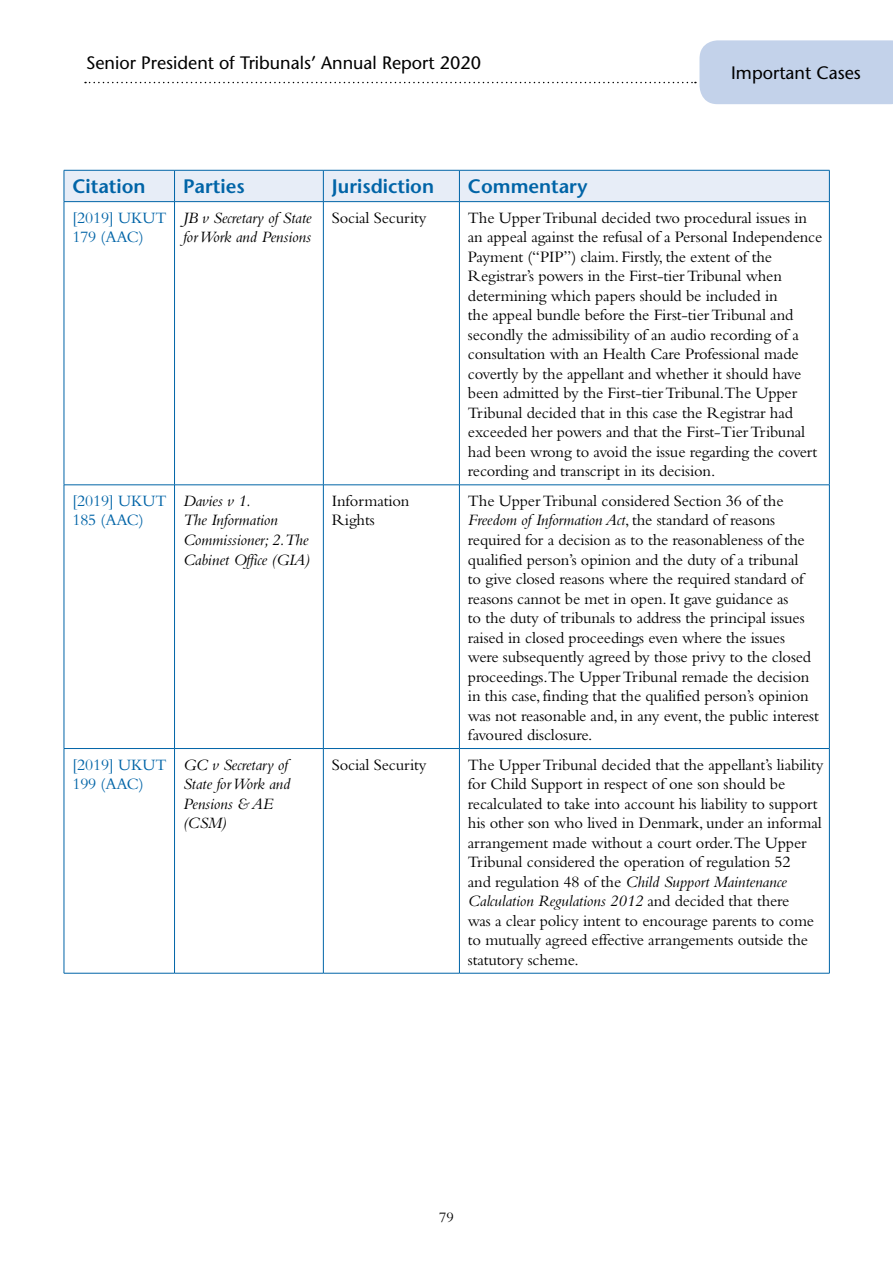
<style>
.page{position:relative;width:893px;height:1263px;background:#fff}
.page>*{position:absolute;margin:0;border:0;box-sizing:border-box;transform-origin:0 0}
.Table_-_Header{font:600 19.5px "Stone Sans Std";color:#0064a7}
.t1{font:500 18px "Stone Sans Std";color:#000}
.Table_text{font:16.5px/19.5px "Bembo";letter-spacing:-.01em;color:#000}
.Table_text-2{font:italic 16.5px/19.5px "Bembo";letter-spacing:-.01em;color:#000}
.Table_text-3{font:16.5px/19.5px "Bembo";letter-spacing:-.01em;color:#0064a7}
.t2{font:15px "Bembo Std";color:#000}
.s1{font-style:italic}
</style>
<div class="page">
<svg style="left:85px;top:40px;width:808px;height:64px"></svg>
<div style="left:65px;top:171px;width:764px;height:30px;background:#e7edf7"></div>
<hr style="left:64px;top:202px;width:1px;height:283px;background:#0064a7">
<hr style="left:174px;top:202px;width:1px;height:283px;background:#0064a7">
<hr style="left:323px;top:202px;width:1px;height:283px;background:#0064a7">
<hr style="left:459px;top:202px;width:1px;height:283px;background:#0064a7">
<hr style="left:829px;top:202px;width:1px;height:283px;background:#0064a7">
<hr style="left:64px;top:485px;width:111px;height:1px;background:#0064a7">
<hr style="left:64px;top:485px;width:1px;height:263px;background:#0064a7">
<hr style="left:175px;top:485px;width:148px;height:1px;background:#0064a7">
<hr style="left:174px;top:485px;width:1px;height:263px;background:#0064a7">
<hr style="left:323px;top:485px;width:136px;height:1px;background:#0064a7">
<hr style="left:323px;top:485px;width:1px;height:263px;background:#0064a7">
<hr style="left:459px;top:485px;width:371px;height:1px;background:#0064a7">
<hr style="left:459px;top:485px;width:1px;height:263px;background:#0064a7">
<hr style="left:829px;top:485px;width:1px;height:263px;background:#0064a7">
<hr style="left:64px;top:748px;width:111px;height:1px;background:#0064a7">
<hr style="left:64px;top:749px;width:1px;height:224px;background:#0064a7">
<hr style="left:175px;top:748px;width:148px;height:1px;background:#0064a7">
<hr style="left:174px;top:749px;width:1px;height:224px;background:#0064a7">
<hr style="left:323px;top:748px;width:136px;height:1px;background:#0064a7">
<hr style="left:323px;top:749px;width:1px;height:224px;background:#0064a7">
<hr style="left:459px;top:748px;width:371px;height:1px;background:#0064a7">
<hr style="left:459px;top:749px;width:1px;height:224px;background:#0064a7">
<hr style="left:829px;top:749px;width:1px;height:224px;background:#0064a7">
<hr style="left:64px;top:973px;width:111px;height:1px;background:#0064a7">
<hr style="left:175px;top:973px;width:148px;height:1px;background:#0064a7">
<hr style="left:323px;top:973px;width:136px;height:1px;background:#0064a7">
<hr style="left:459px;top:973px;width:371px;height:1px;background:#0064a7">
<hr style="left:64px;top:170px;width:111px;height:1px;background:#0064a7">
<hr style="left:64px;top:170px;width:1px;height:31px;background:#0064a7">
<hr style="left:175px;top:170px;width:148px;height:1px;background:#0064a7">
<hr style="left:174px;top:170px;width:1px;height:31px;background:#0064a7">
<hr style="left:323px;top:170px;width:136px;height:1px;background:#0064a7">
<hr style="left:323px;top:170px;width:1px;height:31px;background:#0064a7">
<hr style="left:459px;top:170px;width:371px;height:1px;background:#0064a7">
<hr style="left:459px;top:170px;width:1px;height:31px;background:#0064a7">
<hr style="left:829px;top:170px;width:1px;height:31px;background:#0064a7">
<hr style="left:64px;top:201px;width:111px;height:1px;background:#0064a7">
<hr style="left:175px;top:201px;width:148px;height:1px;background:#0064a7">
<hr style="left:323px;top:201px;width:136px;height:1px;background:#0064a7">
<hr style="left:459px;top:201px;width:371px;height:1px;background:#0064a7">
<p class="t1" style="left:86px;top:52px;width:397px">Senior President of Tribunals’ Annual Report 2020</p>
<p class="t1" style="left:731px;top:62px;width:131px">Important Cases</p>
<p class="Table_-_Header" style="left:72px;top:175px;width:75px">Citation</p>
<p class="Table_-_Header" style="left:183px;top:175px;width:63px">Parties</p>
<p class="Table_-_Header" style="left:332px;top:175px;width:104px">Jurisdiction</p>
<p class="Table_-_Header" style="left:468px;top:175px;width:121px">Commentary</p>
<p class="Table_text-3" style="left:72px;top:208px;width:96px">[2019] UKUT<br>179 (AAC)</p>
<p class="Table_text-2" style="left:183px;top:208px;width:130px">JB v Secretary of State for Work and Pensions</p>
<p class="Table_text" style="left:332px;top:208px;width:96px">Social Security</p>
<p class="Table_text" style="left:468px;top:208px;width:356px">The Upper Tribunal decided two procedural issues in an appeal against the refusal of a Personal Independence Payment (“PIP”) claim. Firstly, the extent of the Registrar’s powers in the First-tier Tribunal when determining which papers should be included in<br>the appeal bundle before the First-tier Tribunal and secondly the admissibility of an audio recording of a consultation with an Health Care Professional made covertly by the appellant and whether it should have been admitted by the First-tier Tribunal.The Upper Tribunal decided that in this case the Registrar had exceeded her powers and that the First-Tier Tribunal had been wrong to avoid the issue regarding the covert recording and transcript in its decision.</p>
<p class="Table_text-3" style="left:72px;top:491px;width:96px">[2019] UKUT<br>185 (AAC)</p>
<p class="Table_text-2" style="left:183px;top:491px;width:128px">Davies v 1.<br>The Information<br>Commissioner; 2.The<br>Cabinet Office (GIA)</p>
<p class="Table_text" style="left:332px;top:491px;width:79px">Information<br>Rights</p>
<p class="Table_text" style="left:468px;top:491px;width:352px">The Upper Tribunal considered Section 36 of the <span class="s1">Freedom of Information Act</span>, the standard of reasons required for a decision as to the reasonableness of the qualified person’s opinion and the duty of a tribunal<br>to give closed reasons where the required standard of reasons cannot be met in open. It gave guidance as<br>to the duty of tribunals to address the principal issues raised in closed proceedings even where the issues were subsequently agreed by those privy to the closed proceedings.The Upper Tribunal remade the decision in this case, finding that the qualified person’s opinion was not reasonable and, in any event, the public interest favoured disclosure.</p>
<p class="Table_text-3" style="left:72px;top:754px;width:96px">[2019] UKUT<br>199 (AAC)</p>
<p class="Table_text-2" style="left:183px;top:754px;width:109px">GC v Secretary of<br>State for Work and<br>Pensions &amp; AE (CSM)</p>
<p class="Table_text" style="left:332px;top:754px;width:96px">Social Security</p>
<p class="Table_text" style="left:468px;top:754px;width:357px">The Upper Tribunal decided that the appellant’s liability for Child Support in respect of one son should be recalculated to take into account his liability to support his other son who lived in Denmark, under an informal arrangement made without a court order.The Upper Tribunal considered the operation of regulation 52<br>and regulation 48 of the <span class="s1">Child Support Maintenance Calculation Regulations 2012</span> and decided that there<br>was a clear policy intent to encourage parents to come to mutually agreed effective arrangements outside the statutory scheme.</p>
<p class="t2" style="left:439px;top:1208px;width:16px">79</p>
</div>
